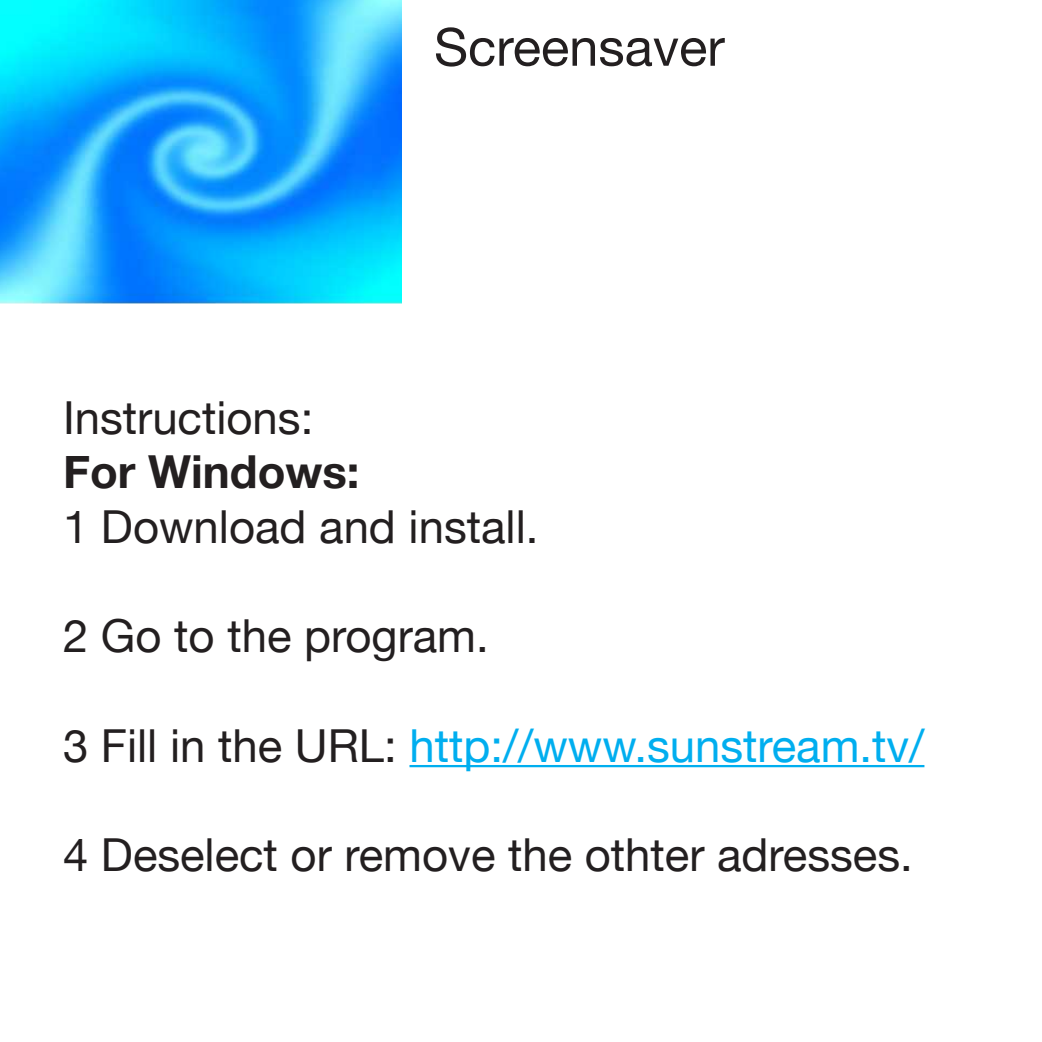
<style>
.page{position:relative;width:1042px;height:1042px;background:#fff}
.page>*{position:absolute;margin:0;border:0;box-sizing:border-box;transform-origin:0 0}
.t1{font:52.5px "Helvetica Neue";color:#231f20}
.t2{font:45.5px "Helvetica Neue";color:#231f20}
.t3{font:45.5px "Helvetica Neue";color:#00aeef}
.t4{font:700 45.5px "Helvetica Neue";color:#231f20}
.s1{color:#231f20}
</style>
<div class="page">
<img style="left:0;top:0;width:401px;height:304px">
<hr style="left:409px;top:765px;width:515px;height:2px;background:#00aeef">
<p class="t1" style="left:434px;top:9px;width:292px">Screensaver</p>
<p class="t2" style="left:63px;top:385px;width:252px">Instructions:</p>
<p class="t4" style="left:63px;top:436px;width:298px">For Windows:</p>
<p class="t2" style="left:63px;top:494px;width:477px">1 Download and install.</p>
<p class="t2" style="left:63px;top:603px;width:427px">2 Go to the program.</p>
<p class="t3" style="left:63px;top:712px;width:863px"><span class="s1">3 Fill in the URL:</span> http://www.sunstream.tv/</p>
<p class="t2" style="left:63px;top:822px;width:851px">4 Deselect or remove the othter adresses.</p>
</div>
